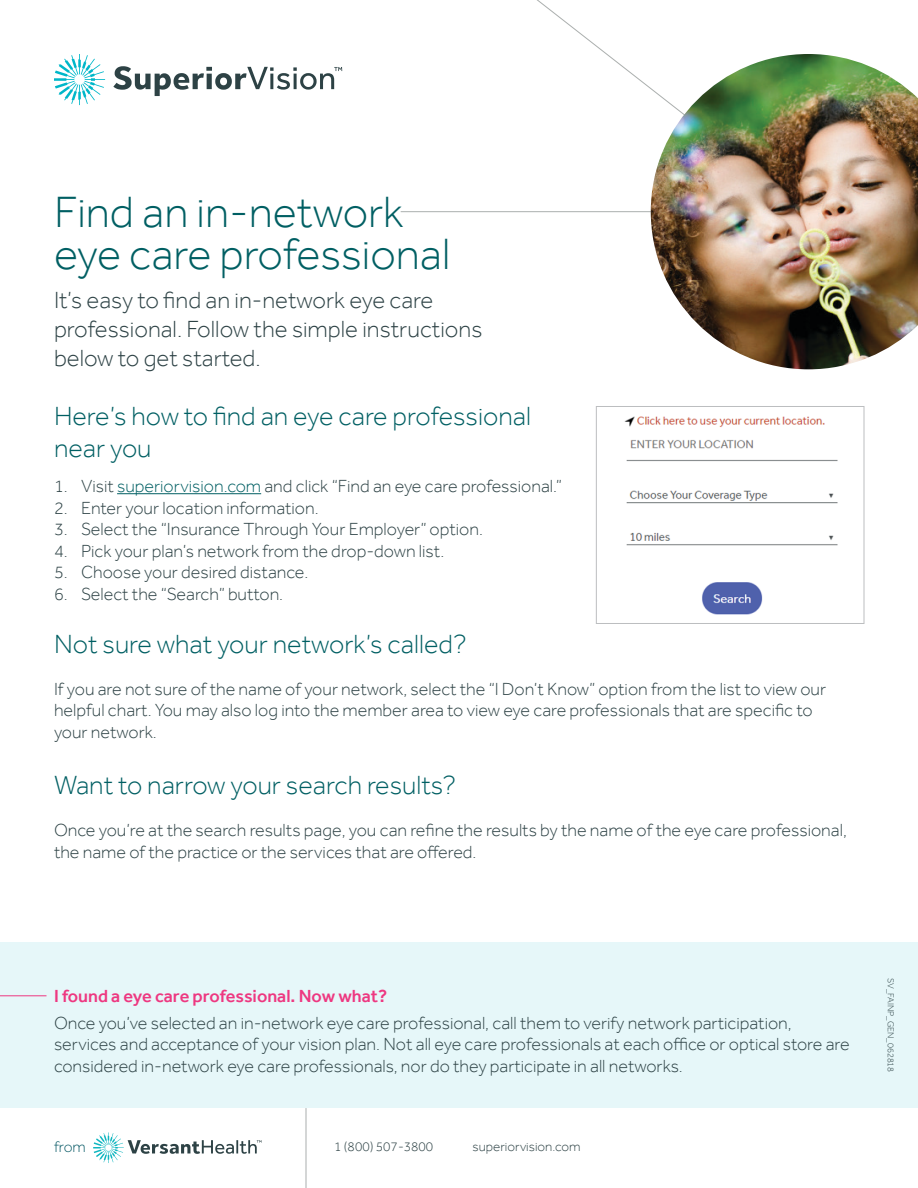
<style>
.page{position:relative;width:918px;height:1188px;background:#fff}
.page>*{position:absolute;margin:0;border:0;box-sizing:border-box;transform-origin:0 0}
.t1{font:300 45px "Effra";color:#005f63}
.t2{font:300 27px/32.4px "Effra";color:#005f63}
.t3{font:300 24px/28.8px "Effra";color:#2d4245}
.t4{font:300 18px/21.6px "Effra";color:#2d4245}
.t5{font:500 18px "Effra";color:#ee3881}
.t6{font:300 15.75px "Effra";color:#095a66}
.t7{font:300 13.5px "Effra";color:#2d4245}
.t8{font:300 9px "Effra";color:#2d4245}
.s1{color:#005f63}
</style>
<div class="page">
<div style="left:0;top:942px;width:918px;height:166px;background:#e6f7f9"></div>
<hr style="left:0;top:995px;width:46px;height:1px;background:#ee3881">
<svg style="left:93px;top:1132px;width:169px;height:31px"></svg>
<hr style="left:306px;top:1108px;width:1px;height:80px;background:#abafae">
<hr style="left:401px;top:211px;width:407px;height:1px;background:#abafae">
<svg style="left:535px;top:0;width:116px;height:213px"></svg>
<svg style="left:54px;top:54px;width:51px;height:51px"></svg>
<svg style="left:113px;top:66px;width:229px;height:30px"></svg>
<img style="left:651px;top:54px;width:267px;height:315px">
<hr style="left:117px;top:493px;width:144px;height:1px;background:#005f63">
<img style="left:624px;top:416px;width:214px;height:199px">
<div style="left:596px;top:406px;width:268px;height:218px;border:1px solid #bcbec0"></div>
<p class="t1" style="left:54px;top:185px;width:351px">Find an in-network</p>
<p class="t1" style="left:54px;top:227px;width:398px">eye care professional</p>
<p class="t3" style="left:54px;top:286px;width:430px">It’s easy to find an in-network eye care professional. Follow the simple instructions below to get started.</p>
<p class="t2" style="left:54px;top:399px;width:479px">Here’s how to find an eye care professional near you</p>
<p class="t4" style="left:54px;top:475px;width:509px">1. Visit <span class="s1">superiorvision.com</span> and click “Find an eye care professional.”</p>
<p class="t4" style="left:54px;top:497px;width:266px">2. Enter your location information.</p>
<p class="t4" style="left:54px;top:518px;width:430px">3. Select the “Insurance Through Your Employer” option.</p>
<p class="t4" style="left:54px;top:540px;width:392px">4. Pick your plan’s network from the drop-down list.</p>
<p class="t4" style="left:54px;top:561px;width:256px">5. Choose your desired distance.</p>
<p class="t4" style="left:54px;top:583px;width:231px">6. Select the “Search” button.</p>
<p class="t2" style="left:54px;top:627px;width:414px">Not sure what your network’s called?</p>
<p class="t4" style="left:54px;top:678px;width:774px">If you are not sure of the name of your network, select the “I Don’t Know” option from the list to view our helpful chart. You may also log into the member area to view eye care professionals that are specific to</p>
<p class="t4" style="left:54px;top:721px;width:104px">your network.</p>
<p class="t2" style="left:54px;top:769px;width:404px">Want to narrow your search results?</p>
<p class="t4" style="left:54px;top:819px;width:794px">Once you’re at the search results page, you can refine the results by the name of the eye care professional, the name of the practice or the services that are offered.</p>
<p class="t5" style="left:54px;top:985px;width:335px">I found a eye care professional. Now what?</p>
<p class="t4" style="left:54px;top:1012px;width:797px">Once you’ve selected an in-network eye care professional, call them to verify network participation, services and acceptance of your vision plan. Not all eye care professionals at each office or optical store are considered in-network eye care professionals, nor do they participate in all networks.</p>
<p class="t6" style="left:54px;top:1137px;width:33px">from</p>
<p class="t7" style="left:334px;top:1138px;width:101px">1 (800) 507-3800</p>
<p class="t7" style="left:472px;top:1138px;width:110px">superiorvision.com</p>
<p class="t8" style="left:896px;top:978px;width:96px;rotate:90deg">SV_FAINP_GEN_062818</p>
</div>
